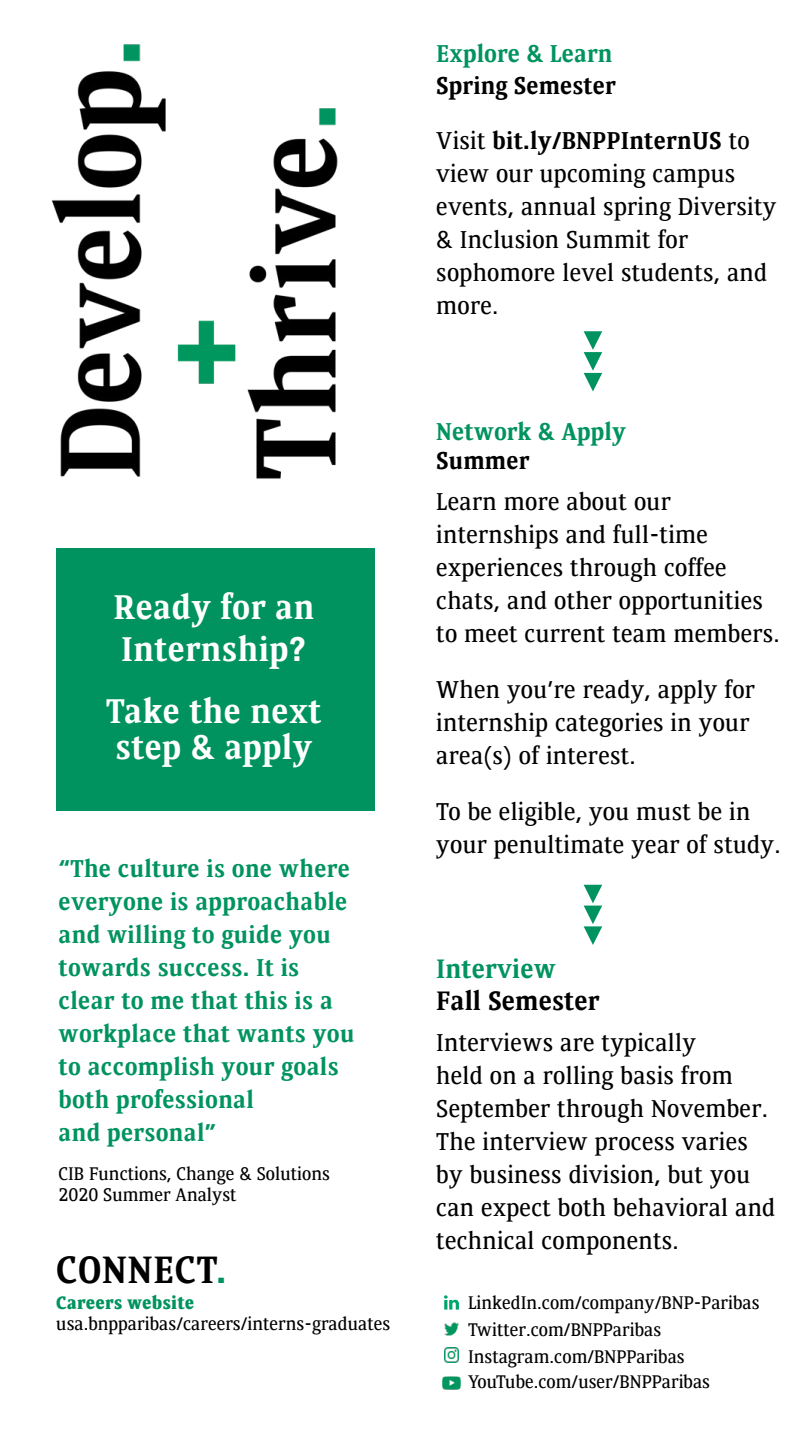
<style>
.page{position:relative;width:810px;height:1440px;background:#fff}
.page>*{position:absolute;margin:0;border:0;box-sizing:border-box;transform-origin:0 0}
.t1{font:700 37.5px "BNPP Serif";letter-spacing:.02em;color:#000}
.t2{font:700 33.75px/42px "BNPP Serif";letter-spacing:.01em;color:#fff}
.t3{font:700 26.25px "BNPP Serif";color:#000}
.t4{font:700 26.25px "BNPP Serif";color:#00935f}
.t5{font:24px/33px "BNPP Serif";letter-spacing:.01em;color:#000}
.t6{font:700 24px/33px "BNPP Serif";letter-spacing:.01em;color:#00935f}
.t7{font:700 24px "BNPP Serif";color:#000}
.t8{font:18px/26.5px "BNPP Serif";color:#000}
.t9{font:800 18px "BNPP Serif";color:#00935f}
.s1{color:#00935f}
.s2{font-weight:700}
</style>
<div class="page">
<img style="left:51px;top:44px;width:287px;height:435px">
<svg style="left:444px;top:1295px;width:15px;height:15px"></svg>
<img style="left:444px;top:1322px;width:15px;height:14px">
<img style="left:444px;top:1348px;width:15px;height:15px">
<img style="left:442px;top:1376px;width:18px;height:14px">
<svg style="left:584px;top:331px;width:18px;height:61px"></svg>
<svg style="left:584px;top:885px;width:18px;height:60px"></svg>
<div style="left:56px;top:548px;width:318px;height:262px;background:#00935f"></div>
<h2 class="t2" style="left:113px;top:583px;width:202px">Ready for an<br>Internship?</h2>
<h2 class="t2" style="left:106px;top:691px;width:217px;line-height:36px">Take the next step &amp; apply</h2>
<p class="t6" style="left:59px;top:851px;width:298px">“The culture is one where everyone is approachable and willing to guide you towards success. It is clear to me that this is a workplace that wants you to accomplish your goals both professional<br>and personal”</p>
<p class="t8" style="left:59px;top:1161px;width:273px;line-height:21.6px">CIB Functions, Change &amp; Solutions<br>2020 Summer Analyst</p>
<h1 class="t1" style="left:56px;top:1241px;width:172px">CONNECT<span class="s1">.</span></h1>
<p class="t9" style="left:56px;top:1289px;width:140px">Careers website</p>
<p class="t8" style="left:56px;top:1310px;width:335px">usa.bnpparibas/careers/interns-graduates</p>
<p class="t6" style="left:436px;top:36px;width:178px">Explore &amp; Learn</p>
<p class="t7" style="left:436px;top:67px;width:181px">Spring Semester</p>
<p class="t5" style="left:436px;top:123px;width:342px">Visit <span class="s2">bit.ly/BNPPInternUS</span> to view our upcoming campus events, annual spring Diversity &amp; Inclusion Summit for sophomore level students, and more.</p>
<p class="t6" style="left:436px;top:414px;width:191px">Network &amp; Apply</p>
<p class="t7" style="left:436px;top:443px;width:95px">Summer</p>
<p class="t5" style="left:436px;top:484px;width:345px">Learn more about our internships and full-time experiences through coffee chats, and other opportunities to meet current team members.</p>
<p class="t5" style="left:436px;top:671px;width:320px">When you’re ready, apply for internship categories in your area(s) of interest.</p>
<p class="t5" style="left:436px;top:793px;width:346px">To be eligible, you must be in your penultimate year of study.</p>
<p class="t4" style="left:436px;top:950px;width:121px">Interview</p>
<p class="t3" style="left:436px;top:981px;width:165px">Fall Semester</p>
<p class="t5" style="left:436px;top:1024px;width:340px">Interviews are typically<br>held on a rolling basis from<br>September through November.<br>The interview process varies by business division, but you can expect both behavioral and technical components.</p>
<p class="t8" style="left:468px;top:1288px;width:293px">LinkedIn.com/company/BNP-Paribas<br>Twitter.com/BNPParibas<br>Instagram.com/BNPParibas<br>YouTube.com/user/BNPParibas</p>
</div>
